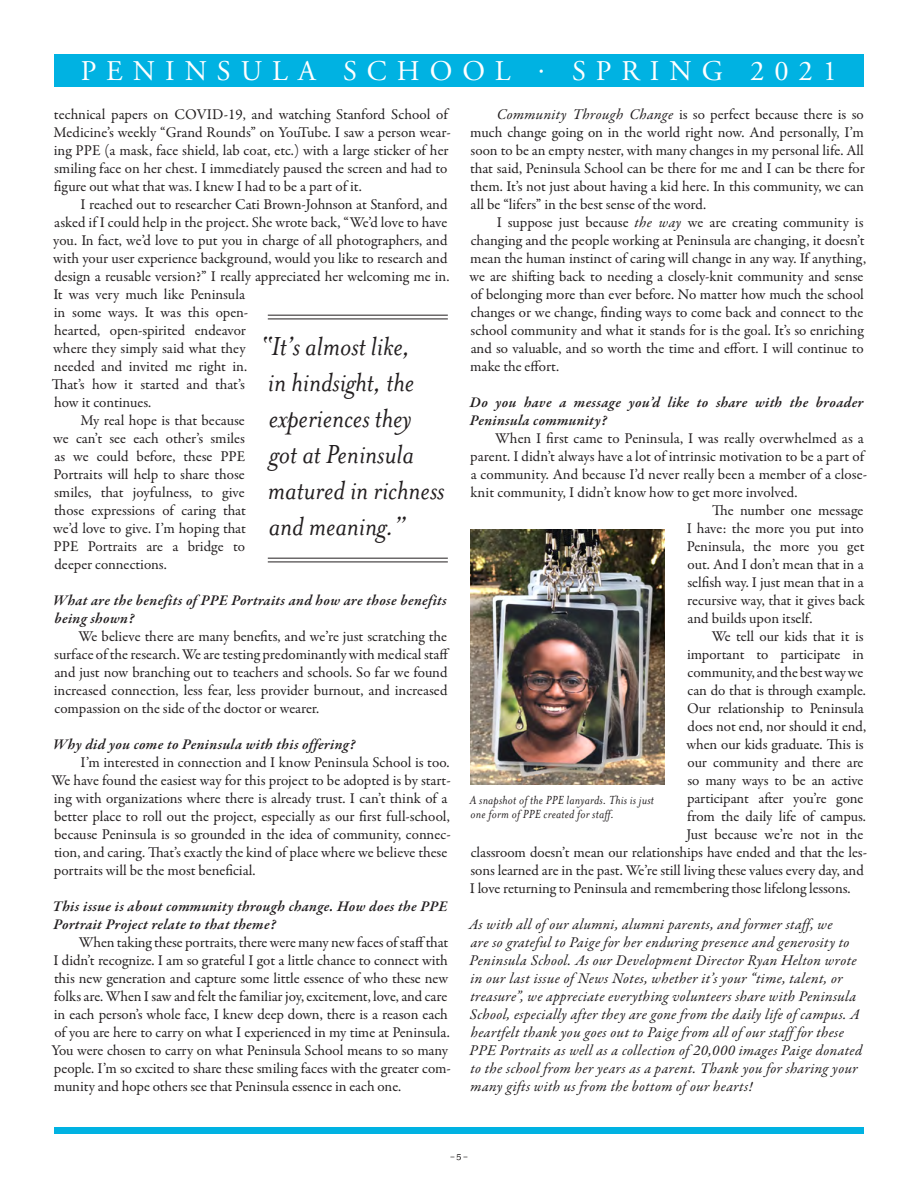
<style>
.page{position:relative;width:918px;height:1188px;background:#fff}
.page>*{position:absolute;margin:0;border:0;box-sizing:border-box;transform-origin:0 0}
.t1{font:italic 30px/36px "Mrs Eaves";color:#231f20}
.t2{font:28.5px "Adobe Garamond";letter-spacing:.35em;color:#fff}
.t3{font:15px/18px "Garamond Premr Pro";letter-spacing:-.005em;color:#231f20}
.t4{font:italic 15px/18px "Garamond Premr Pro";letter-spacing:.02em;color:#231f20}
.t5{font:italic 600 15px/18px "Garamond Premr Pro";letter-spacing:.02em;color:#231f20}
.t6{font:italic 13.5px/13.5px "Mrs Eaves";letter-spacing:.015em;color:#231f20}
.t7{font:13.5px "Mrs Eaves Small Caps";color:#231f20}
.s1{font-style:italic}
</style>
<div class="page">
<img style="left:470px;top:530px;width:195px;height:254px">
<hr style="left:268px;top:315px;width:180px;height:1px;background:#231f20">
<hr style="left:268px;top:319px;width:180px;height:1px;background:#231f20">
<hr style="left:268px;top:558px;width:180px;height:1px;background:#231f20">
<hr style="left:268px;top:562px;width:180px;height:1px;background:#231f20">
<div style="left:54px;top:54px;width:810px;height:32px;background:#00b2e2"></div>
<div style="left:54px;top:1127px;width:810px;height:7px;background:#00b2e2"></div>
<h2 class="t2" style="left:81px;top:56px;width:758px">PENINSULA SCHOOL · SPRING 2021</h2>
<p class="t3" style="left:54px;top:106px;width:399px">technical papers on COVID-19, and watching Stanford School of Medicine’s weekly “Grand Rounds” on YouTube. I saw a person wear&shy;ing PPE (a mask, face shield, lab coat, etc.) with a large sticker of her smiling face on her chest. I immediately paused the screen and had to figure out what that was. I knew I had to be a part of it.</p>
<p class="t3" style="left:80px;top:196px;width:369px">I reached out to researcher Cati Brown-Johnson at Stanford, and</p>
<p class="t3" style="left:54px;top:214px;width:394px">asked if I could help in the project. She wrote back, “We’d love to have</p>
<p class="t3" style="left:53px;top:232px;width:396px">you. In fact, we’d love to put you in charge of all photographers, and</p>
<p class="t3" style="left:53px;top:250px;width:396px">with your user experience background, would you like to research and</p>
<p class="t3" style="left:54px;top:268px;width:397px">design a reusable version?” I really appreciated her welcoming me in.</p>
<p class="t3" style="left:53px;top:286px;width:193px">It was very much like Peninsula</p>
<p class="t3" style="left:54px;top:304px;width:196px">in some ways. It was this open-</p>
<p class="t3" style="left:54px;top:322px;width:193px">hearted, open-spirited endeavor</p>
<p class="t3" style="left:53px;top:340px;width:194px">where they simply said what they</p>
<p class="t3" style="left:54px;top:358px;width:195px">needed and invited me right in.</p>
<p class="t3" style="left:52px;top:376px;width:194px">That’s how it started and that’s</p>
<p class="t3" style="left:54px;top:394px;width:99px">how it continues.</p>
<p class="t3" style="left:81px;top:412px;width:166px">My real hope is that because</p>
<p class="t3" style="left:53px;top:430px;width:193px">we can’t see each other’s smiles</p>
<p class="t3" style="left:54px;top:448px;width:193px">as we could before, these PPE</p>
<p class="t3" style="left:53px;top:466px;width:193px">Portraits will help to share those</p>
<p class="t3" style="left:54px;top:484px;width:192px">smiles, that joyfulness, to give</p>
<p class="t3" style="left:54px;top:502px;width:193px">those expressions of caring that</p>
<p class="t3" style="left:53px;top:520px;width:194px">we’d love to give. I’m hoping that</p>
<p class="t3" style="left:53px;top:538px;width:193px">PPE Portraits are a bridge to</p>
<p class="t3" style="left:54px;top:556px;width:114px">deeper connections.</p>
<p class="t5" style="left:53px;top:592px;width:395px">What are the benefits of PPE Portraits and how are those benefits being shown?</p>
<p class="t3" style="left:54px;top:628px;width:397px;text-indent:25px">We believe there are many benefits, and we’re just scratching the surface of the research. We are testing predominantly with medical staff and just now branching out to teachers and schools. So far we found increased connection, less fear, less provider burnout, and increased compassion on the side of the doctor or wearer.</p>
<p class="t5" style="left:53px;top:736px;width:304px">Why did you come to Peninsula with this offering?</p>
<p class="t3" style="left:52px;top:754px;width:401px;text-indent:29px">I’m interested in connection and I know Peninsula School is too.<br>We have found the easiest way for this project to be adopted is by start&shy;ing with organizations where there is already trust. I can’t think of a better place to roll out the project, especially as our first full-school, because Peninsula is so grounded in the idea of community, connec&shy;tion, and caring. That’s exactly the kind of place where we believe these portraits will be the most beneficial.</p>
<p class="t5" style="left:52px;top:898px;width:397px">This issue is about community through change. How does the PPE<br>Portrait Project relate to that theme?</p>
<p class="t3" style="left:52px;top:934px;width:401px;text-indent:27px">When taking these portraits, there were many new faces of staff that I didn’t recognize. I am so grateful I got a little chance to connect with this new generation and capture some little essence of who these new folks are. When I saw and felt the familiar joy, excitement, love, and care in each person’s whole face, I knew deep down, there is a reason each of you are here to carry on what I experienced in my time at Peninsula.<br>You were chosen to carry on what Peninsula School means to so many people. I’m so excited to share these smiling faces with the greater com&shy;munity and hope others see that Peninsula essence in each one.</p>
<h1 class="t1" style="left:261px;top:329px;width:185px">“It’s almost like,<br>in hindsight, the experiences they<br>got at Peninsula matured in richness and meaning.”</h1>
<p class="t3" style="left:470px;top:106px;width:396px;text-align:justify;text-indent:27px"><span class="s1">Community Through Change</span> is so perfect because there is so much change going on in the world right now. And personally, I’m soon to be an empty nester, with many changes in my personal life. All that said, Peninsula School can be there for me and I can be there for them. It’s not just about having a kid here. In this community, we can all be “lifers” in the best sense of the word.</p>
<p class="t3" style="left:470px;top:214px;width:398px;text-indent:27px">I suppose just because <span class="s1">the way</span> we are creating community is changing and the people working at Peninsula are changing, it doesn’t mean the human instinct of caring will change in any way. If anything, we are shifting back to needing a closely-knit community and sense of belonging more than ever before. No matter how much the school changes or we change, finding ways to come back and connect to the school community and what it stands for is the goal. It’s so enriching and so valuable, and so worth the time and effort. I will continue to make the effort.</p>
<p class="t5" style="left:470px;top:394px;width:395px">Do you have a message you’d like to share with the broader<br>Peninsula community?</p>
<p class="t3" style="left:495px;top:430px;width:370px">When I first came to Peninsula, I was really overwhelmed as a</p>
<p class="t3" style="left:470px;top:448px;width:397px">parent. I didn’t always have a lot of intrinsic motivation to be a part of</p>
<p class="t3" style="left:471px;top:466px;width:398px">a community. And because I’d never really been a member of a close-</p>
<p class="t3" style="left:470px;top:484px;width:329px">knit community, I didn’t know how to get more involved.</p>
<p class="t3" style="left:712px;top:502px;width:153px">The number one message</p>
<p class="t3" style="left:687px;top:520px;width:179px">I have: the more you put into</p>
<p class="t3" style="left:687px;top:538px;width:179px">Peninsula, the more you get</p>
<p class="t3" style="left:688px;top:556px;width:178px">out. And I don’t mean that in a</p>
<p class="t3" style="left:687px;top:574px;width:178px">selfish way. I just mean that in a</p>
<p class="t3" style="left:687px;top:592px;width:179px">recursive way, that it gives back</p>
<p class="t3" style="left:688px;top:610px;width:126px">and builds upon itself.</p>
<p class="t3" style="left:712px;top:628px;width:153px">We tell our kids that it is</p>
<p class="t3" style="left:687px;top:646px;width:178px">important to participate in</p>
<p class="t3" style="left:688px;top:664px;width:177px">community, and the best way we</p>
<p class="t3" style="left:688px;top:682px;width:180px">can do that is through example.</p>
<p class="t3" style="left:687px;top:700px;width:178px">Our relationship to Peninsula</p>
<p class="t3" style="left:688px;top:718px;width:180px">does not end, nor should it end,</p>
<p class="t3" style="left:686px;top:736px;width:179px">when our kids graduate. This is</p>
<p class="t3" style="left:688px;top:754px;width:177px">our community and there are</p>
<p class="t3" style="left:687px;top:772px;width:178px">so many ways to be an active</p>
<p class="t3" style="left:687px;top:790px;width:178px">participant after you’re gone</p>
<p class="t3" style="left:687px;top:808px;width:180px">from the daily life of campus.</p>
<p class="t3" style="left:687px;top:826px;width:178px">Just because we’re not in the</p>
<p class="t3" style="left:471px;top:844px;width:398px">classroom doesn’t mean our relationships have ended and that the les-</p>
<p class="t3" style="left:471px;top:862px;width:395px">sons learned are in the past. We’re still living these values every day, and</p>
<p class="t3" style="left:470px;top:880px;width:382px">I love returning to Peninsula and remembering those lifelong lessons.</p>
<p class="t4" style="left:469px;top:916px;width:395px">As with all of our alumni, alumni parents, and former staff, we<br>are so grateful to Paige for her enduring presence and generosity to Peninsula School. As our Development Director Ryan Helton wrote in our last issue of News Notes, whether it’s your “time, talent, or treasure”, we appreciate everything volunteers share with Peninsula School, especially after they are gone from the daily life of campus. A heartfelt thank you goes out to Paige from all of our staff for these PPE Portraits as well as a collection of 20,000 images Paige donated to the school from her years as a parent. Thank you for sharing your many gifts with us from the bottom of our hearts!</p>
<p class="t6" style="left:470px;top:794px;width:185px">A snapshot of the PPE lanyards. This is just one form of PPE created for staff.</p>
<p class="t7" style="left:449px;top:1149px;width:21px">-5-</p>
</div>
